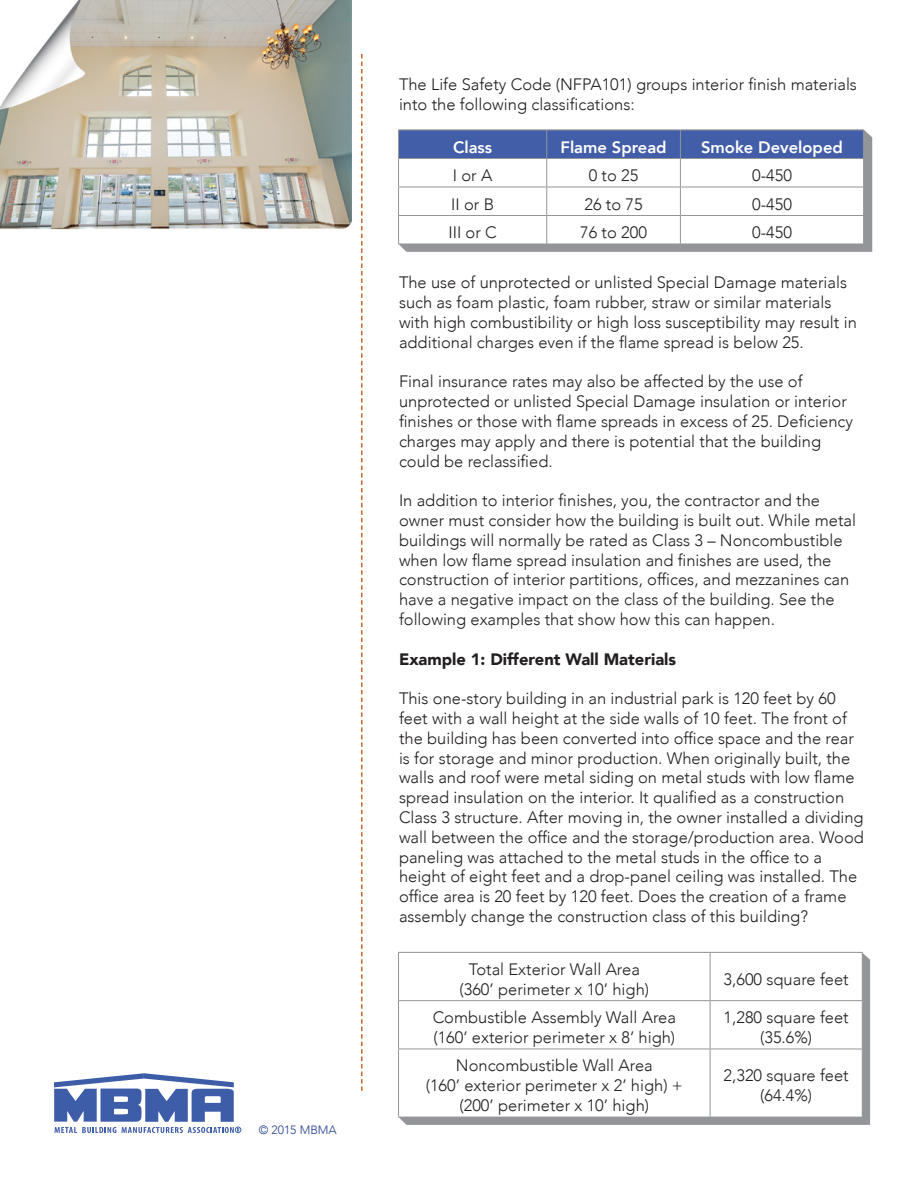
<style>
.page{position:relative;width:918px;height:1188px;background:#fff}
.page>*{position:absolute;margin:0;border:0;box-sizing:border-box;transform-origin:0 0}
.Body_Text{font:300 16.5px/19.8px "Avenir";color:#231f20}
.Subheader{font:900 16.5px "Avenir";color:#231f20}
.Body_Text-2{font:800 16.5px "Avenir";color:#fff}
.Body_Text-3{font:300 12px "Avenir";color:#253f8e}
</style>
<div class="page">
<svg style="left:399px;top:953px;width:471px;height:172px;background:#95979a"></svg>
<svg style="left:361px;top:54px;width:2px;height:1037px"></svg>
<img style="left:0;top:0;width:351px;height:230px">
<svg style="left:54px;top:1073px;width:187px;height:60px"></svg>
<svg style="left:399px;top:130px;width:473px;height:122px;background:#96989b"></svg>
<svg style="left:398px;top:130px;width:466px;height:114px"></svg>
<hr style="left:398px;top:244px;width:149px;height:1px;background:#939598">
<hr style="left:547px;top:244px;width:133px;height:1px;background:#939598">
<hr style="left:680px;top:244px;width:184px;height:1px;background:#939598">
<svg style="left:399px;top:953px;width:463px;height:164px"></svg>
<hr style="left:398px;top:952px;width:312px;height:1px;background:#939598">
<hr style="left:398px;top:953px;width:1px;height:47px;background:#939598">
<hr style="left:710px;top:952px;width:153px;height:1px;background:#939598">
<hr style="left:710px;top:953px;width:1px;height:47px;background:#939598">
<hr style="left:862px;top:953px;width:1px;height:47px;background:#939598">
<hr style="left:398px;top:1000px;width:312px;height:1px;background:#939598">
<hr style="left:398px;top:1001px;width:1px;height:48px;background:#939598">
<hr style="left:710px;top:1000px;width:153px;height:1px;background:#939598">
<hr style="left:710px;top:1001px;width:1px;height:48px;background:#939598">
<hr style="left:862px;top:1001px;width:1px;height:48px;background:#939598">
<hr style="left:398px;top:1049px;width:312px;height:1px;background:#939598">
<hr style="left:398px;top:1049px;width:1px;height:68px;background:#939598">
<hr style="left:710px;top:1049px;width:153px;height:1px;background:#939598">
<hr style="left:710px;top:1049px;width:1px;height:68px;background:#939598">
<hr style="left:862px;top:1049px;width:1px;height:68px;background:#939598">
<hr style="left:398px;top:1117px;width:312px;height:1px;background:#939598">
<hr style="left:710px;top:1117px;width:153px;height:1px;background:#939598">
<p class="Body_Text-3" style="left:259px;top:1123px;width:79px">© 2015 MBMA</p>
<p class="Body_Text" style="left:399px;top:75px;width:460px">The Life Safety Code (NFPA101) groups interior finish materials into the following classifications:</p>
<p class="Body_Text-2" style="left:453px;top:134px;width:41px">Class</p>
<p class="Body_Text-2" style="left:561px;top:134px;width:108px">Flame Spread</p>
<p class="Body_Text-2" style="left:701px;top:134px;width:143px">Smoke Developed</p>
<p class="Body_Text" style="left:453px;top:165px;width:41px">I or A</p>
<p class="Body_Text" style="left:589px;top:165px;width:51px">0 to 25</p>
<p class="Body_Text" style="left:752px;top:165px;width:41px">0-450</p>
<p class="Body_Text" style="left:451px;top:194px;width:44px">II or B</p>
<p class="Body_Text" style="left:584px;top:194px;width:60px">26 to 75</p>
<p class="Body_Text" style="left:752px;top:194px;width:41px">0-450</p>
<p class="Body_Text" style="left:448px;top:222px;width:50px">III or C</p>
<p class="Body_Text" style="left:580px;top:222px;width:68px">76 to 200</p>
<p class="Body_Text" style="left:752px;top:222px;width:41px">0-450</p>
<p class="Body_Text" style="left:399px;top:273px;width:459px">The use of unprotected or unlisted Special Damage materials such as foam plastic, foam rubber, straw or similar materials with high combustibility or high loss susceptibility may result in additional charges even if the flame spread is below 25.</p>
<p class="Body_Text" style="left:399px;top:372px;width:456px">Final insurance rates may also be affected by the use of unprotected or unlisted Special Damage insulation or interior finishes or those with flame spreads in excess of 25. Deficiency charges may apply and there is potential that the building could be reclassified.</p>
<p class="Body_Text" style="left:399px;top:491px;width:459px">In addition to interior finishes, you, the contractor and the owner must consider how the building is built out. While metal buildings will normally be rated as Class 3 – Noncombustible when low flame spread insulation and finishes are used, the construction of interior partitions, offices, and mezzanines can have a negative impact on the class of the building. See the following examples that show how this can happen.</p>
<p class="Subheader" style="left:399px;top:645px;width:279px">Example 1: Different Wall Materials</p>
<p class="Body_Text" style="left:399px;top:689px;width:467px">This one-story building in an industrial park is 120 feet by 60 feet with a wall height at the side walls of 10 feet. The front of the building has been converted into office space and the rear is for storage and minor production. When originally built, the walls and roof were metal siding on metal studs with low flame spread insulation on the interior. It qualified as a construction Class 3 structure. After moving in, the owner installed a dividing wall between the office and the storage/production area. Wood paneling was attached to the metal studs in the office to a height of eight feet and a drop-panel ceiling was installed. The office area is 20 feet by 120 feet. Does the creation of a frame assembly change the construction class of this building?</p>
<p class="Body_Text" style="left:469px;top:959px;width:173px">Total Exterior Wall Area</p>
<p class="Body_Text" style="left:460px;top:979px;width:191px">(360’ perimeter x 10’ high)</p>
<p class="Body_Text" style="left:433px;top:1008px;width:245px">Combustible Assembly Wall Area</p>
<p class="Body_Text" style="left:433px;top:1027px;width:243px">(160’ exterior perimeter x 8’ high)</p>
<p class="Body_Text" style="left:456px;top:1056px;width:198px">Noncombustible Wall Area</p>
<p class="Body_Text" style="left:426px;top:1076px;width:259px">(160’ exterior perimeter x 2’ high) +</p>
<p class="Body_Text" style="left:460px;top:1096px;width:191px">(200’ perimeter x 10’ high)</p>
<p class="Body_Text" style="left:724px;top:969px;width:127px">3,600 square feet</p>
<p class="Body_Text" style="left:724px;top:1008px;width:127px;text-align:center">1,280 square feet (35.6%)</p>
<p class="Body_Text" style="left:724px;top:1066px;width:127px;text-align:center">2,320 square feet (64.4%)</p>
</div>
